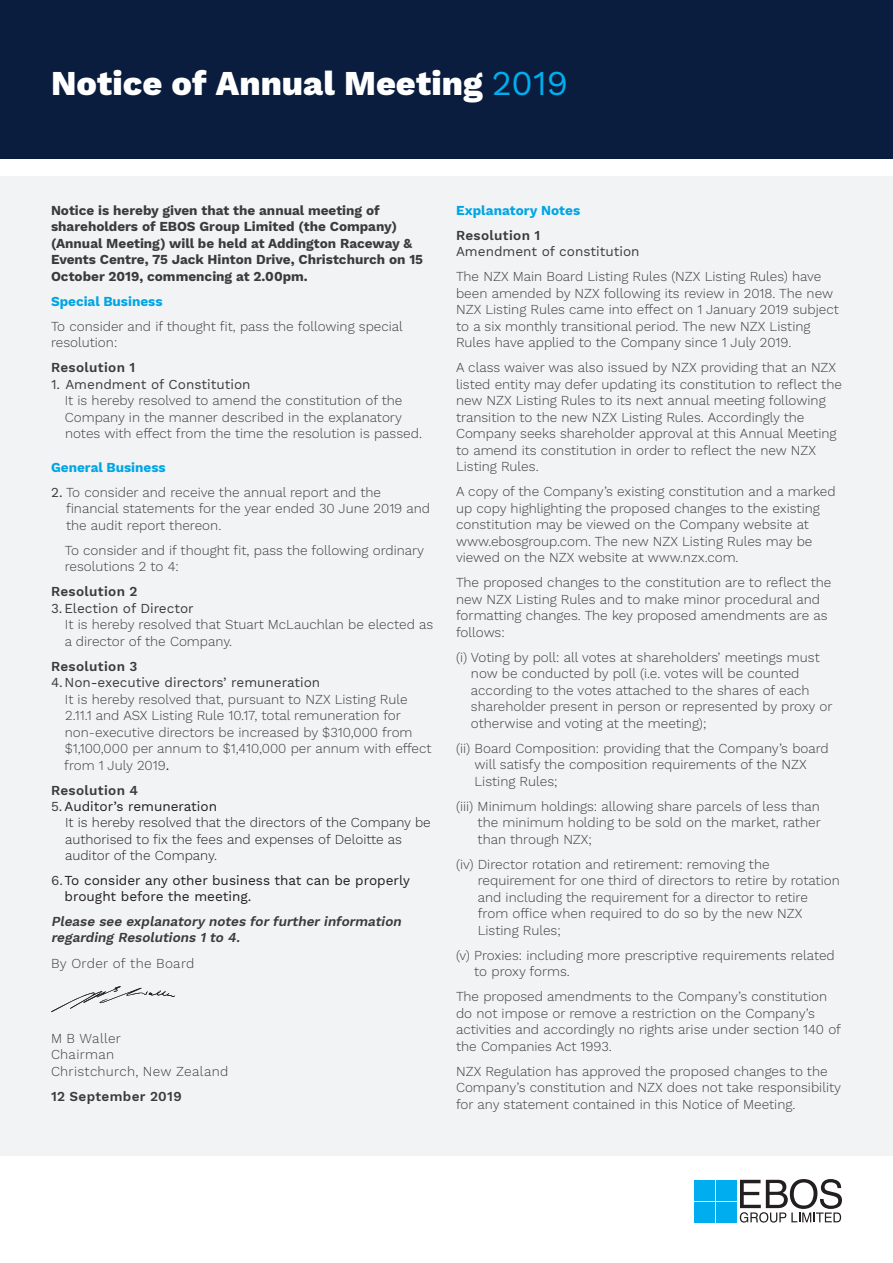
<style>
.page{position:relative;width:893px;height:1263px;background:#fff}
.page>*{position:absolute;margin:0;border:0;box-sizing:border-box;transform-origin:0 0}
.t1{font:800 34.35px "Work Sans";color:#fff}
.Body_Copy{font:300 13.5px/16.5px "Work Sans";color:#3e3e3f}
.t2{font:700 13.5px/16.5px "Work Sans";color:#3e3e3f}
.Body_Copy-2{font:300 13.5px/16.2px "Work Sans";color:#231f20}
.Body_Copy-3{font:13.5px/16.5px "Work Sans";color:#3e3e3f}
.Body_Copy-4{font:italic 600 13.5px/16.5px "Work Sans";color:#3e3e3f}
.t3{font:13.5px/16.2px "Work Sans";color:#231f20}
.Body_Copy-5{font:600 13.5px "Work Sans";letter-spacing:.025em;color:#3e3e3f}
.Body_Copy-6{font:300 13.5px/16.5px "Work Sans";letter-spacing:.02em;color:#3e3e3f}
.Body_Copy-7{font:700 13.5px "Work Sans";color:#00aeef}
.s1{font-weight:400;color:#00aeef}
.s2{font-weight:400}
.s3{font-weight:400;color:#3e3e3f}
.s4{color:#3e3e3f}
.s5{font-weight:600}
</style>
<div class="page">
<div style="left:0;top:0;width:893px;height:158px;background:#0a1d3e"></div>
<div style="left:694px;top:1180px;width:21px;height:20px;background:#00aeef"></div>
<div style="left:716px;top:1180px;width:21px;height:20px;background:#00aeef"></div>
<div style="left:694px;top:1202px;width:21px;height:20px;background:#00aeef"></div>
<div style="left:716px;top:1202px;width:21px;height:20px;background:#00aeef"></div>
<svg style="left:740px;top:1179px;width:102px;height:43px"></svg>
<div style="left:0;top:176px;width:893px;height:979px;background:#f2f3f4"></div>
<svg style="left:51px;top:986px;width:124px;height:26px"></svg>
<p class="t1" style="left:51px;top:63px;width:519px">Notice of Annual Meeting <span class="s1">2019</span></p>
<p class="t2" style="left:51px;top:202px;width:374px">Notice is hereby given that the annual meeting of shareholders of EBOS Group Limited (the Company) (Annual Meeting) will be held at Addington Raceway &amp; Events Centre, 75 Jack Hinton Drive, Christchurch on 15<br>October 2019, commencing at 2.00pm.</p>
<p class="Body_Copy-7" style="left:51px;top:293px;width:113px">Special Business</p>
<p class="Body_Copy" style="left:51px;top:318px;width:353px">To consider and if thought fit, pass the following special resolution:</p>
<p class="Body_Copy-5" style="left:51px;top:360px;width:86px">Resolution 1</p>
<p class="Body_Copy" style="left:65px;top:376px;width:339px;text-indent:-14px"><span class="s2">1. Amendment of Constitution<br></span>It is hereby resolved to amend the constitution of the</p>
<p class="Body_Copy" style="left:65px;top:409px;width:339px">Company in the manner described in the explanatory</p>
<p class="Body_Copy" style="left:65px;top:426px;width:358px">notes with effect from the time the resolution is passed.</p>
<p class="Body_Copy-7" style="left:51px;top:459px;width:116px">General Business</p>
<p class="Body_Copy" style="left:66px;top:484px;width:366px;text-indent:-15px"><span class="s2">2.</span> To consider and receive the annual report and the financial statements for the year ended 30 June 2019 and the audit report thereon.</p>
<p class="Body_Copy" style="left:65px;top:542px;width:361px">To consider and if thought fit, pass the following ordinary resolutions 2 to 4:</p>
<p class="Body_Copy-5" style="left:51px;top:584px;width:88px">Resolution 2</p>
<p class="Body_Copy-3" style="left:51px;top:600px;width:144px">3.Election of Director</p>
<p class="Body_Copy" style="left:65px;top:617px;width:370px">It is hereby resolved that Stuart McLauchlan be elected as</p>
<p class="Body_Copy" style="left:65px;top:633px;width:169px">a director of the Company.</p>
<p class="Body_Copy-5" style="left:51px;top:658px;width:88px">Resolution 3</p>
<p class="Body_Copy-3" style="left:51px;top:675px;width:271px">4.Non-executive directors’ remuneration</p>
<p class="Body_Copy" style="left:65px;top:691px;width:344px">It is hereby resolved that, pursuant to NZX Listing Rule</p>
<p class="Body_Copy" style="left:65px;top:708px;width:337px">2.11.1 and ASX Listing Rule 10.17, total remuneration for</p>
<p class="Body_Copy" style="left:65px;top:724px;width:349px">non-executive directors be increased by $310,000 from</p>
<p class="Body_Copy" style="left:65px;top:741px;width:368px">$1,100,000 per annum to $1,410,000 per annum with effect</p>
<p class="Body_Copy" style="left:64px;top:757px;width:107px">from 1 July 2019<span class="s2">.</span></p>
<p class="Body_Copy-5" style="left:51px;top:782px;width:88px">Resolution 4</p>
<p class="Body_Copy-2" style="left:65px;top:799px;width:367px;text-indent:-14px"><span class="s3">5.</span> <span class="s2">Auditor’s remuneration<br></span>It is hereby resolved that the directors of the Company be</p>
<p class="Body_Copy-2" style="left:65px;top:831px;width:338px">authorised to fix the fees and expenses of Deloitte as</p>
<p class="Body_Copy-2" style="left:65px;top:848px;width:153px">auditor of the Company.</p>
<p class="t3" style="left:65px;top:873px;width:347px;text-indent:-14px"><span class="s4">6.</span>To consider any other business that can be properly brought before the meeting.</p>
<p class="Body_Copy-4" style="left:51px;top:914px;width:355px">Please see explanatory notes forfurther information regarding Resolutions 1 to 4.</p>
<p class="Body_Copy-6" style="left:51px;top:955px;width:145px">By Order of the Board</p>
<p class="Body_Copy-6" style="left:51px;top:1030px;width:179px">M B Waller<br>Chairman<br>Christchurch, New Zealand</p>
<p class="Body_Copy-5" style="left:51px;top:1088px;width:132px">12 September 2019</p>
<p class="Body_Copy-7" style="left:456px;top:202px;width:126px">Explanatory Notes</p>
<p class="Body_Copy-3" style="left:456px;top:227px;width:185px"><span class="s5">Resolution 1<br></span>Amendment of constitution</p>
<p class="Body_Copy" style="left:456px;top:269px;width:384px">The NZX Main Board Listing Rules (NZX Listing Rules) have been amended by NZX following its review in 2018. The new NZX Listing Rules came into effect on 1 January 2019 subject to a six monthly transitional period. The new NZX Listing Rules have applied to the Company since 1 July 2019.</p>
<p class="Body_Copy" style="left:456px;top:360px;width:387px">A class waiver was also issued by NZX providing that an NZX listed entity may defer updating its constitution to reflect the new NZX Listing Rules to its next annual meeting following transition to the new NZX Listing Rules. Accordingly the Company seeks shareholder approval at this Annual Meeting to amend its constitution in order to reflect the new NZX Listing Rules.</p>
<p class="Body_Copy" style="left:456px;top:484px;width:381px">A copy of the Company’s existing constitution and a marked up copy highlighting the proposed changes to the existing constitution may be viewed on the Company website at www.ebosgroup.com. The new NZX Listing Rules may be viewed on the NZX website at www.nzx.com.</p>
<p class="Body_Copy" style="left:456px;top:575px;width:377px">The proposed changes to the constitution are to reflect the new NZX Listing Rules and to make minor procedural and formatting changes. The key proposed amendments are as follows:</p>
<p class="Body_Copy" style="left:471px;top:649px;width:363px;text-indent:-15px">(i) Voting by poll: all votes at shareholders’ meetings must now be conducted by poll (i.e. votes will be counted according to the votes attached to the shares of each shareholder present in person or represented by proxy or otherwise and voting at the meeting);</p>
<p class="Body_Copy" style="left:475px;top:740px;width:356px;text-indent:-18px">(ii) Board Composition: providing that the Company’s board will satisfy the composition requirements of the NZX<br>Listing Rules;</p>
<p class="Body_Copy" style="left:478px;top:798px;width:345px;text-align:justify;text-indent:-22px">(iii) Minimum holdings: allowing share parcels of less than the minimum holding to be sold on the market, rather than through NZX;</p>
<p class="Body_Copy" style="left:478px;top:856px;width:364px;text-indent:-22px">(iv) Director rotation and retirement: removing the requirement for one third of directors to retire by rotation and including the requirement for a director to retire from office when required to do so by the new NZX Listing Rules;</p>
<p class="Body_Copy" style="left:474px;top:947px;width:362px;text-indent:-18px">(v) Proxies: including more prescriptive requirements related to proxy forms.</p>
<p class="Body_Copy" style="left:456px;top:989px;width:386px">The proposed amendments to the Company’s constitution do not impose or remove a restriction on the Company’s activities and accordingly no rights arise under section 140 of the Companies Act 1993.</p>
<p class="Body_Copy" style="left:456px;top:1063px;width:387px">NZX Regulation has approved the proposed changes to the<br>Company’s constitution and NZX does not take responsibility for any statement contained in this Notice of Meeting.</p>
</div>
